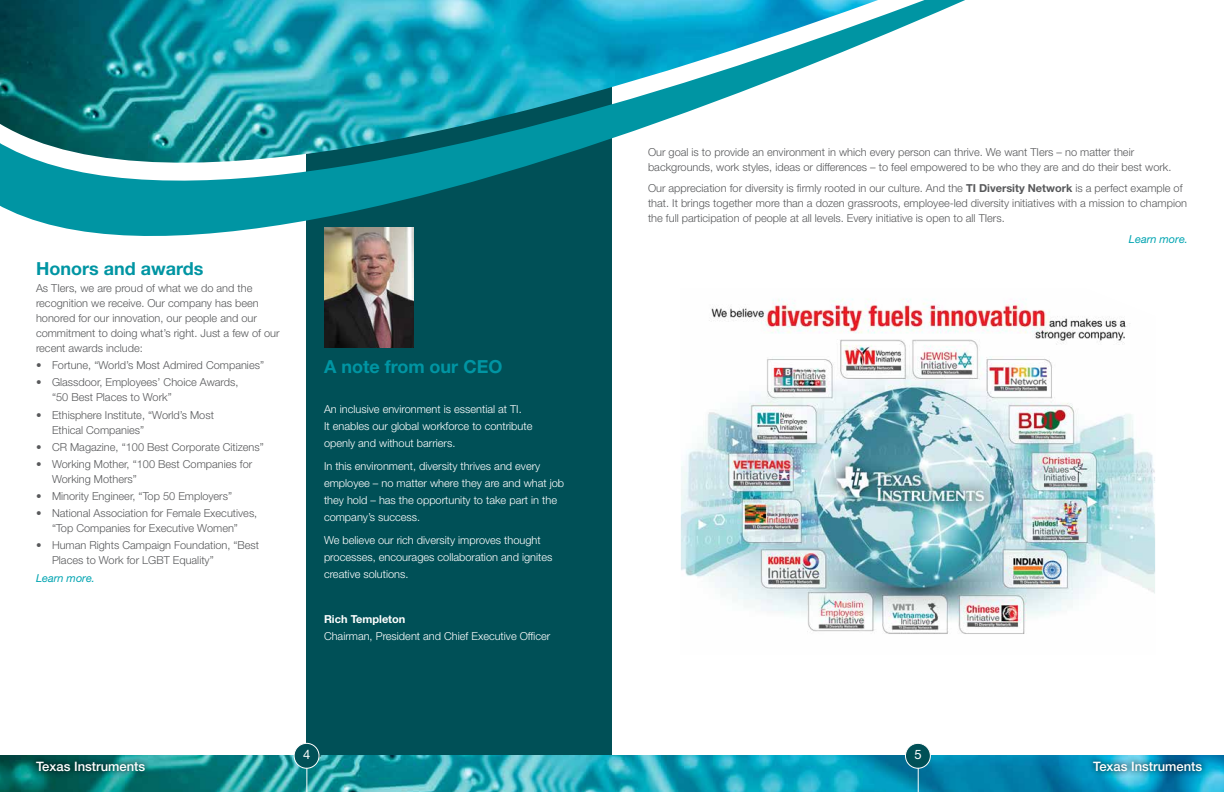
<style>
.page{position:relative;width:1224px;height:792px;background:#fff}
.page>*{position:absolute;margin:0;border:0;box-sizing:border-box;transform-origin:0 0}
.t1{font:700 18px "Helvetica Neue LT Std";color:#0095a3}
.t2{font:500 13px "Helvetica Neue LT Std";color:#fff}
.t3{font:13px "Helvetica Neue LT Std";color:#fff}
.t4{font:300 11px/15px "Helvetica Neue LT Std";color:#58595b}
.t5{font:300 11px/17px "Helvetica Neue LT Std";color:#fff}
.t6{font:italic 11px "Helvetica Neue LT Std";color:#00a4b1}
.t7{font:700 11px "Helvetica Neue LT Std";color:#fff}
.s1{font-weight:700}
</style>
<div class="page">
<div style="left:307px;top:0;width:305px;height:756px;background:#005057"></div>
<img style="left:681px;top:382px;width:474px;height:252px">
<img style="left:0;top:756px;width:1224px;height:36px">
<div style="left:905px;top:743px;width:25px;height:25px;background:#005057;border-radius:50%"></div>
<div style="left:905px;top:743px;width:26px;height:26px;border:1px solid #fff;border-radius:50%"></div>
<svg style="left:918px;top:768px;width:1px;height:24px"></svg>
<svg style="left:0;top:0;width:1130px;height:382px"></svg>
<div style="left:294px;top:743px;width:25px;height:25px;background:#005057;border-radius:50%"></div>
<div style="left:294px;top:743px;width:26px;height:26px;border:1px solid #fff;border-radius:50%"></div>
<svg style="left:306px;top:768px;width:1px;height:24px"></svg>
<img style="left:325px;top:228px;width:89px;height:120px">
<svg style="left:30px;top:755px;width:121px;height:22px"></svg>
<svg style="left:1087px;top:755px;width:121px;height:22px"></svg>
<h1 class="t1" style="left:36px;top:257px;width:169px">Honors and awards</h1>
<p class="t4" style="left:36px;top:280px;width:245px">As TIers, we are proud of what we do and the recognition we receive. Our company has been honored for our innovation, our people and our commitment to doing what’s right. Just a few of our recent awards include:</p>
<p class="t4" style="left:36px;top:358px;width:230px">• Fortune, “World’s Most Admired Companies”</p>
<p class="t4" style="left:52px;top:375px;width:188px;text-indent:-16px">• Glassdoor, Employees’ Choice Awards, “50 Best Places to Work”</p>
<p class="t4" style="left:52px;top:407px;width:163px;text-indent:-16px">• Ethisphere Institute, “World’s Most<br>Ethical Companies”</p>
<p class="t4" style="left:36px;top:439px;width:229px">• CR Magazine, “100 Best Corporate Citizens”</p>
<p class="t4" style="left:52px;top:456px;width:202px;text-indent:-16px">• Working Mother, “100 Best Companies for<br>Working Mothers”</p>
<p class="t4" style="left:36px;top:488px;width:198px">• Minority Engineer, “Top 50 Employers”</p>
<p class="t4" style="left:36px;top:506px;width:223px;text-align:center">• National Association for Female Executives, “Top Companies for Executive Women”</p>
<p class="t4" style="left:52px;top:538px;width:209px;text-indent:-16px">• Human Rights Campaign Foundation, “Best<br>Places to Work for LGBT Equality”</p>
<p class="t6" style="left:36px;top:571px;width:61px">Learn more.</p>
<h1 class="t1" style="left:324px;top:355px;width:180px">A note from our CEO</h1>
<p class="t5" style="left:324px;top:401px;width:210px">An inclusive environment is essential at TI.<br>It enables our global workforce to contribute openly and without barriers.</p>
<p class="t5" style="left:324px;top:457px;width:242px">In this environment, diversity thrives and every employee – no matter where they are and what job they hold – has the opportunity to take part in the company’s success.</p>
<p class="t5" style="left:324px;top:531px;width:230px">We believe our rich diversity improves thought processes, encourages collaboration and ignites creative solutions.</p>
<p class="t7" style="left:324px;top:613px;width:83px">Rich Templeton</p>
<p class="t5" style="left:324px;top:628px;width:228px">Chairman, President and Chief Executive Officer</p>
<p class="t4" style="left:648px;top:145px;width:525px">Our goal is to provide an environment in which every person can thrive. We want TIers – no matter their backgrounds, work styles, ideas or differences – to feel empowered to be who they are and do their best work.</p>
<p class="t4" style="left:648px;top:180px;width:541px">Our appreciation for diversity is firmly rooted in our culture. And the <span class="s1">TI Diversity Network</span> is a perfect example of that. It brings together more than a dozen grassroots, employee-led diversity initiatives with a mission to champion the full participation of people at all levels. Every initiative is open to all TIers.</p>
<p class="t6" style="left:1129px;top:232px;width:61px">Learn more.</p>
<p class="t3" style="left:303px;top:747px;width:9px">4</p>
<p class="t3" style="left:914px;top:747px;width:9px">5</p>
<p class="t2" style="left:36px;top:759px;width:111px">Texas Instruments</p>
<p class="t2" style="left:1093px;top:759px;width:111px">Texas Instruments</p>
</div>
